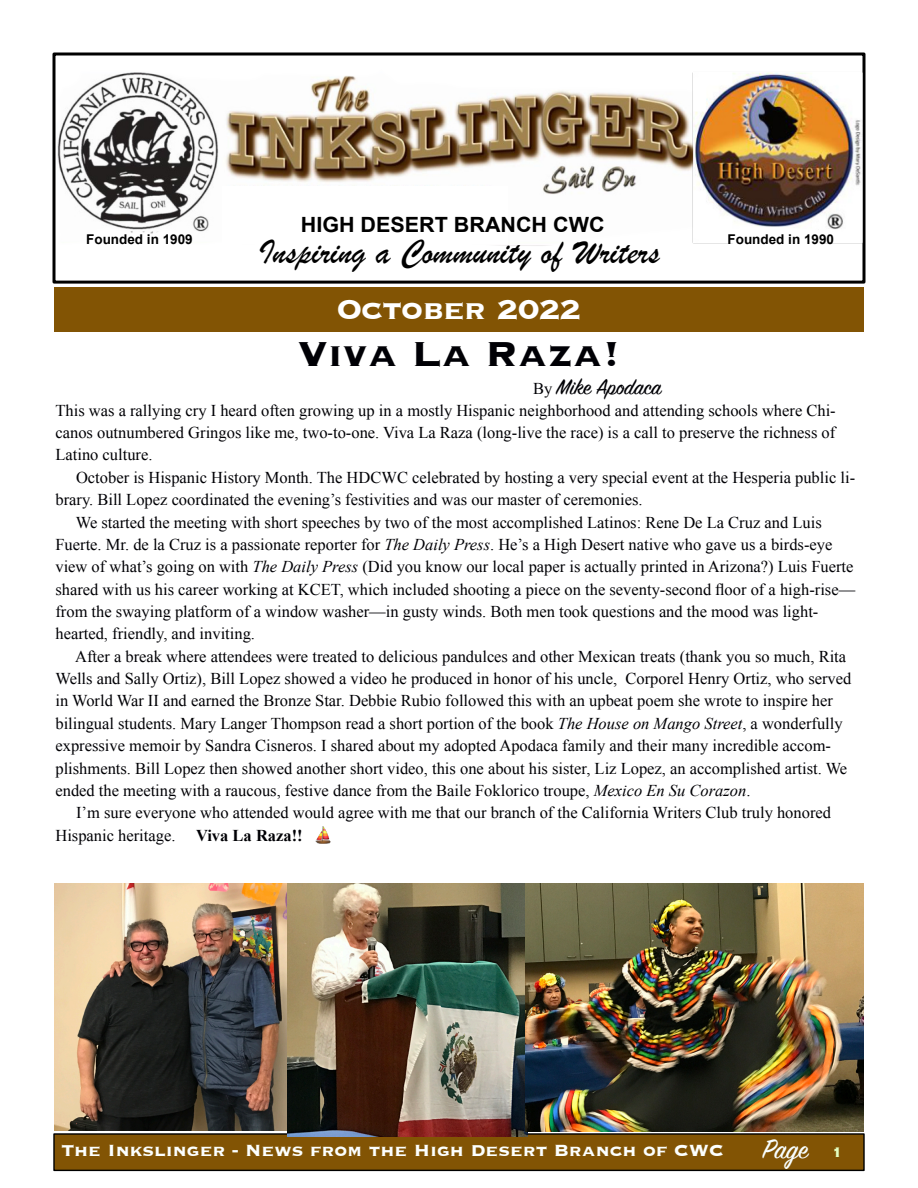
<style>
.page{position:relative;width:918px;height:1188px;background:#fff}
.page>*{position:absolute;margin:0;border:0;box-sizing:border-box;transform-origin:0 0}
.t1{font:700 45px "Copperplate";color:#000005}
.t2{font:36px "Brush Script";color:#000}
.t3{font:700 36px "Copperplate";letter-spacing:-.03em;color:#fff}
.t4{font:30px "Sign Painter House Script";color:#f9ffff}
.t5{font:24px "Sign Painter House Script";color:#000005}
.t6{font:700 21px "Copperplate";color:#fcfffe}
.t7{font:700 21px "Arial";color:#000}
.t8{font:16.5px/22.4px "Times New Roman";color:#000005;text-align:justify}
.t9{font:700 16.5px "Times New Roman";color:#000005}
.t10{font:700 13.5px "Arial";color:#000}
.s1{font-family:"Times New Roman";font-size:16.5px}
.s2{font-style:italic}
.s3{font-family:"Copperplate";font-weight:700;font-size:18px;color:#e4ffc1}
</style>
<div class="page">
<div style="left:53px;top:1133px;width:812px;height:38px;background:#825404;border:1px solid #000"></div>
<div style="left:54px;top:287px;width:810px;height:44px;background:#825404"></div>
<img style="left:57px;top:72px;width:636px;height:174px">
<div style="left:52px;top:52px;width:814px;height:232px;border:3px solid #000"></div>
<img style="left:693px;top:72px;width:170px;height:172px">
<div style="left:222px;top:186px;width:286px;height:58px;background:#fff"></div>
<img style="left:315px;top:827px;width:15px;height:16px">
<img style="left:55px;top:883px;width:233px;height:247px">
<img style="left:288px;top:883px;width:239px;height:254px">
<img style="left:525px;top:883px;width:339px;height:248px">
<p class="t7" style="left:301px;top:217px;width:305px">HIGH DESERT BRANCH CWC</p>
<h2 class="t2" style="left:259px;top:242px;width:402px">Inspiring a Community of Writers</h2>
<h2 class="t3" style="left:336px;top:291px;width:247px">October 2022</h2>
<p class="t10" style="left:86px;top:235px;width:108px">Founded in 1909</p>
<p class="t10" style="left:728px;top:235px;width:108px">Founded in 1990</p>
<h1 class="t1" style="left:298px;top:332px;width:324px">Viva La Raza!</h1>
<h3 class="t5" style="left:533px;top:377px;width:130px"><span class="s1">By</span> Mike Apodaca</h3>
<p class="t8" style="left:55px;top:401px;width:782px">This was a rallying cry I heard often growing up in a mostly Hispanic neighborhood and attending schools where Chi&shy;canos outnumbered Gringos like me, two-to-one. Viva La Raza (long-live the race) is a call to preserve the richness of Latino culture.</p>
<p class="t8" style="left:76px;top:468px;width:781px">October is Hispanic History Month. The HDCWC celebrated by hosting a very special event at the Hesperia public li-</p>
<p class="t8" style="left:55px;top:490px;width:589px">brary. Bill Lopez coordinated the evening’s festivities and was our master of ceremonies.</p>
<p class="t8" style="left:76px;top:512px;width:747px">We started the meeting with short speeches by two of the most accomplished Latinos: Rene De La Cruz and Luis</p>
<p class="t8" style="left:55px;top:535px;width:778px">Fuerte. Mr. de la Cruz is a passionate reporter for <span class="s2">The Daily Press</span>. He’s a High Desert native who gave us a birds-eye</p>
<p class="t8" style="left:55px;top:557px;width:800px">view of what’s going on with <span class="s2">The Daily Press</span> (Did you know our local paper is actually printed in Arizona?) Luis Fuerte</p>
<p class="t8" style="left:55px;top:580px;width:801px">shared with us his career working at KCET, which included shooting a piece on the seventy-second floor of a high-rise—</p>
<p class="t8" style="left:55px;top:602px;width:765px">from the swaying platform of a window washer—in gusty winds. Both men took questions and the mood was light-</p>
<p class="t8" style="left:55px;top:624px;width:201px">hearted, friendly, and inviting.</p>
<p class="t8" style="left:75px;top:647px;width:773px">After a break where attendees were treated to delicious pandulces and other Mexican treats (thank you so much, Rita</p>
<p class="t8" style="left:55px;top:669px;width:797px">Wells and Sally Ortiz), Bill Lopez showed a video he produced in honor of his uncle, Corporel Henry Ortiz, who served</p>
<p class="t8" style="left:55px;top:691px;width:779px">in World War II and earned the Bronze Star. Debbie Rubio followed this with an upbeat poem she wrote to inspire her</p>
<p class="t8" style="left:55px;top:714px;width:789px">bilingual students. Mary Langer Thompson read a short portion of the book <span class="s2">The House on Mango Street</span>, a wonderfully</p>
<p class="t8" style="left:55px;top:736px;width:777px">expressive memoir by Sandra Cisneros. I shared about my adopted Apodaca family and their many incredible accom-</p>
<p class="t8" style="left:55px;top:758px;width:793px">plishments. Bill Lopez then showed another short video, this one about his sister, Liz Lopez, an accomplished artist. We</p>
<p class="t8" style="left:55px;top:781px;width:697px">ended the meeting with a raucous, festive dance from the Baile Foklorico troupe, <span class="s2">Mexico En Su Corazon</span>.</p>
<p class="t8" style="left:76px;top:803px;width:757px">I’m sure everyone who attended would agree with me that our branch of the California Writers Club truly honored</p>
<p class="t8" style="left:55px;top:826px;width:122px">Hispanic heritage.</p>
<p class="t9" style="left:196px;top:829px;width:108px">Viva La Raza!!</p>
<p class="t6" style="left:61px;top:1140px;width:664px">The Inkslinger - News from the High Desert Branch of CWC</p>
<h3 class="t4" style="left:763px;top:1137px;width:81px">Page <span class="s3">1</span></h3>
</div>
